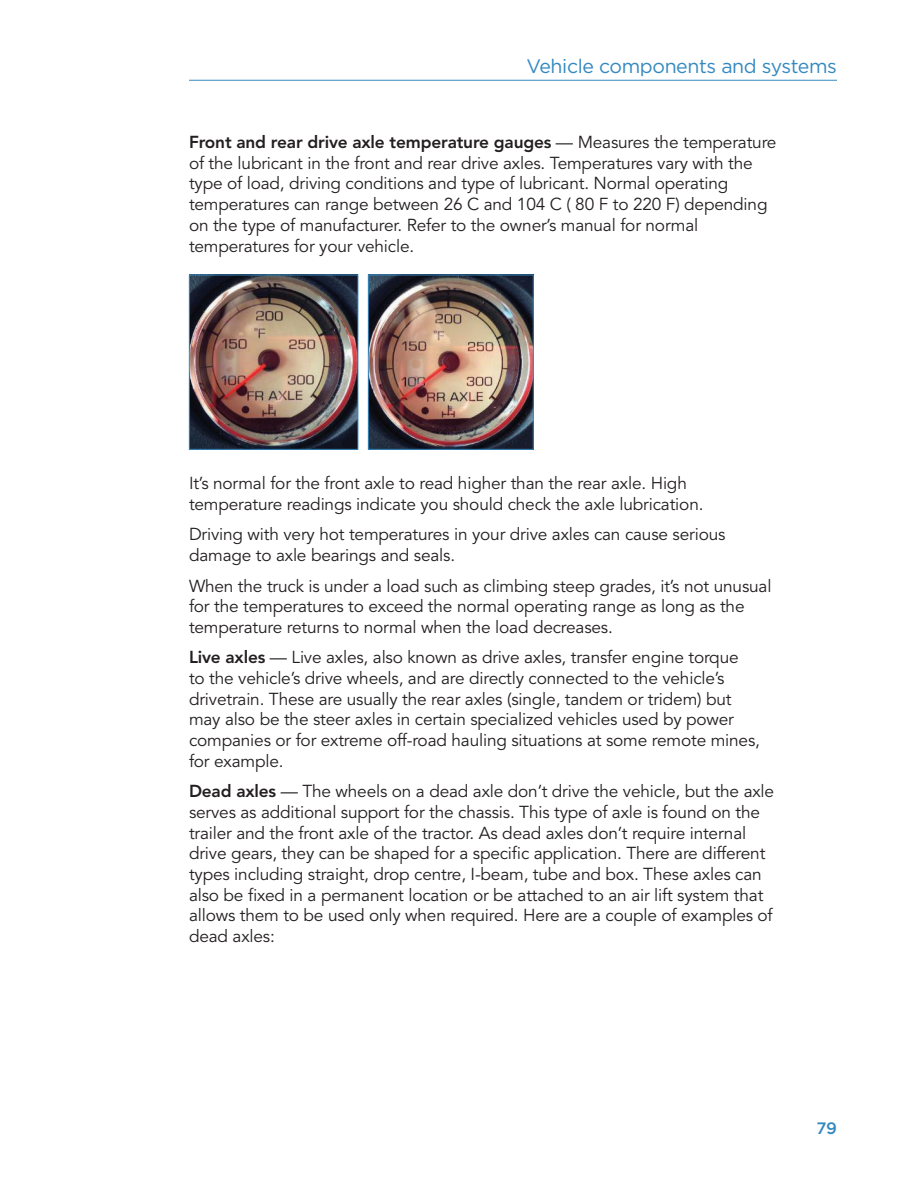
<style>
.page{position:relative;width:918px;height:1188px;background:#fff}
.page>*{position:absolute;margin:0;border:0;box-sizing:border-box;transform-origin:0 0}
.t1{font:19.5px "Gotham";letter-spacing:-.02em;color:#3489c0}
.t2{font:17.25px/20.7px "Avenir LT Std";letter-spacing:-.01em;color:#231f20}
.t3{font:500 16.5px "Gotham";color:#3489c0}
.s1{font-weight:800}
</style>
<div class="page">
<hr style="left:189px;top:80px;width:648px;height:1px;background:#3489c0">
<img style="left:191px;top:277px;width:165px;height:171px">
<div style="left:189px;top:275px;width:169px;height:175px;border:1px solid #3489c0"></div>
<img style="left:370px;top:277px;width:162px;height:171px">
<div style="left:368px;top:275px;width:166px;height:175px;border:1px solid #3489c0"></div>
<p class="t1" style="left:527px;top:54px;width:312px">Vehicle components and systems</p>
<p class="t2" style="left:189px;top:132px;width:589px"><span class="s1">Front and rear drive axle temperature gauges</span> — Measures the temperature of the lubricant in the front and rear drive axles. Temperatures vary with the type of load, driving conditions and type of lubricant. Normal operating temperatures can range between 26 C and 104 C ( 80 F to 220 F) depending on the type of manufacturer. Refer to the owner’s manual for normal temperatures for your vehicle.</p>
<p class="t2" style="left:189px;top:473px;width:516px">It’s normal for the front axle to read higher than the rear axle. High temperature readings indicate you should check the axle lubrication.</p>
<p class="t2" style="left:189px;top:525px;width:538px">Driving with very hot temperatures in your drive axles can cause serious damage to axle bearings and seals.</p>
<p class="t2" style="left:189px;top:576px;width:584px">When the truck is under a load such as climbing steep grades, it’s not unusual for the temperatures to exceed the normal operating range as long as the temperature returns to normal when the load decreases.</p>
<p class="t2" style="left:189px;top:648px;width:573px"><span class="s1">Live axles</span> — Live axles, also known as drive axles, transfer engine torque<br>to the vehicle’s drive wheels, and are directly connected to the vehicle’s drivetrain. These are usually the rear axles (single, tandem or tridem) but may also be the steer axles in certain specialized vehicles used by power companies or for extreme off-road hauling situations at some remote mines, for example.</p>
<p class="t2" style="left:189px;top:781px;width:587px"><span class="s1">Dead axles</span> — The wheels on a dead axle don’t drive the vehicle, but the axle serves as additional support for the chassis. This type of axle is found on the trailer and the front axle of the tractor. As dead axles don’t require internal drive gears, they can be shaped for a specific application. There are different types including straight, drop centre, I-beam, tube and box. These axles can also be fixed in a permanent location or be attached to an air lift system that allows them to be used only when required. Here are a couple of examples of dead axles:</p>
<p class="t3" style="left:816px;top:1117px;width:22px">79</p>
</div>
